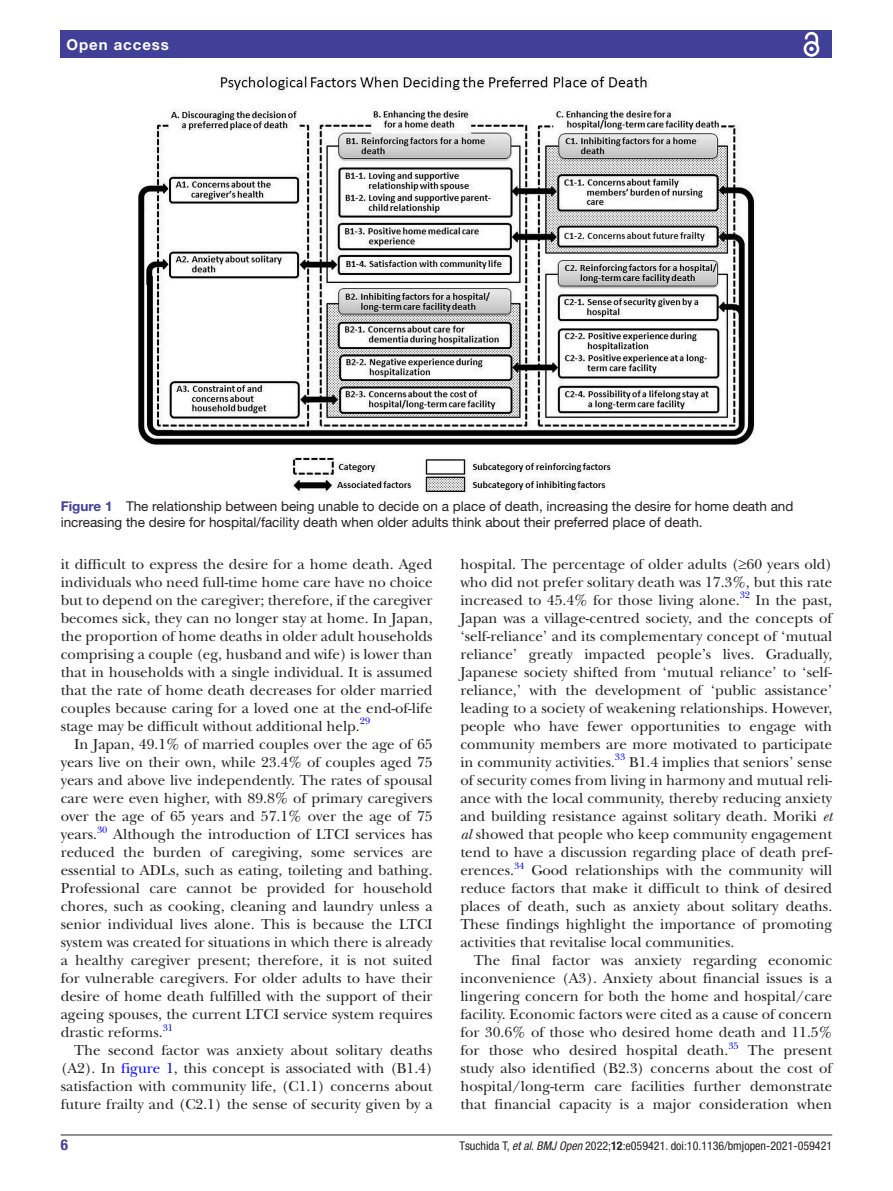
<style>
.page{position:relative;width:893px;height:1191px;background:#fff}
.page>*{position:absolute;margin:0;border:0;box-sizing:border-box;transform-origin:0 0}
.t1{font:15px/18px "New Baskerville";color:#231f20;text-align:justify}
.t2{font:700 15px "Helvetica Neue LT Std";letter-spacing:.065em;color:#fff}
.t3{font:700 condensed 15px "Helvetica Neue LT Std";color:#414099}
.t4{font:13.5px/16.2px "Helvetica Neue LT Std";color:#231f20}
.t5{font:condensed 12px "Helvetica Neue LT Std";color:#231f20}
.t6{font:9.9px "New Baskerville";color:#00f}
.s1{font-weight:700;color:#414099}
.s2{color:#00f}
.s3{font-style:italic}
.s4{font-weight:700}
</style>
<div class="page">
<hr style="left:61px;top:1134px;width:771px;height:1px;background:#231f20">
<div style="left:61px;top:31px;width:771px;height:27px;background:#414099"></div>
<svg style="left:803px;top:31px;width:17px;height:26px"></svg>
<img style="left:138px;top:73px;width:617px;height:420px">
<p class="t2" style="left:66px;top:35px;width:104px">Open access</p>
<p class="t4" style="left:61px;top:498px;width:734px"><span class="s1">Figure 1</span> The relationship between being unable to decide on a place of death, increasing the desire for home death and increasing the desire for hospital/facility death when older adults think about their preferred place of death.</p>
<p class="t1" style="left:61px;top:555px;width:373px">it difficult to express the desire for a home death. Aged individuals who need full-time home care have no choice but to depend on the caregiver; therefore, if the caregiver becomes sick, they can no longer stay at home. In Japan, the proportion of home deaths in older adult households comprising a couple (eg, husband and wife) is lower than that in households with a single individual. It is assumed that the rate of home death decreases for older married couples because caring for a loved one at the end-of-life stage may be difficult without additional help.</p>
<p class="t6" style="left:360px;top:715px;width:12px">29</p>
<p class="t1" style="left:61px;top:735px;width:373px;text-indent:14px">In Japan, 49.1% of married couples over the age of 65 years live on their own, while 23.4% of couples aged 75 years and above live independently. The rates of spousal care were even higher, with 89.8% of primary caregivers over the age of 65 years and 57.1% over the age of 75 years.</p>
<p class="t6" style="left:97px;top:823px;width:12px">30</p>
<p class="t1" style="left:61px;top:825px;width:373px;text-indent:52px">Although the introduction of LTCI services has reduced the burden of caregiving, some services are essential to ADLs, such as eating, toileting and bathing.<br>Professional care cannot be provided for household chores, such as cooking, cleaning and laundry unless a senior individual lives alone. This is because the LTCI system was created for situations in which there is already a healthy caregiver present; therefore, it is not suited for vulnerable caregivers. For older adults to have their desire of home death fulfilled with the support of their ageing spouses, the current LTCI service system requires drastic reforms.<sup>31</sup></p>
<p class="t1" style="left:61px;top:1041px;width:373px;text-indent:14px">The second factor was anxiety about solitary deaths (A2). In <span class="s2">figure 1</span>, this concept is associated with (B1.4) satisfaction with community life, (C1.1) concerns about future frailty and (C2.1) the sense of security given by a</p>
<p class="t1" style="left:460px;top:555px;width:373px">hospital. The percentage of older adults (≥60 years old) who did not prefer solitary death was 17.3%, but this rate increased to 45.4% for those living alone.<sup>32</sup> In the past, Japan was a village-centred society, and the concepts of ‘self-reliance’ and its complementary concept of ‘mutual reliance’ greatly impacted people’s lives. Gradually, Japanese society shifted from ‘mutual reliance’ to ‘self&shy;reliance,’ with the development of ‘public assistance’ leading to a society of weakening relationships. However, people who have fewer opportunities to engage with community members are more motivated to participate in community activities.</p>
<p class="t6" style="left:615px;top:751px;width:12px">33</p>
<p class="t1" style="left:460px;top:753px;width:373px;text-indent:169px">B1.4 implies that seniors’ sense of security comes from living in harmony and mutual reli&shy;ance with the local community, thereby reducing anxiety and building resistance against solitary death. Moriki <span class="s3">et al</span> showed that people who keep community engagement tend to have a discussion regarding place of death pref&shy;erences.</p>
<p class="t6" style="left:514px;top:859px;width:12px">34</p>
<p class="t1" style="left:460px;top:861px;width:373px;text-indent:71px">Good relationships with the community will reduce factors that make it difficult to think of desired places of death, such as anxiety about solitary deaths.<br>These findings highlight the importance of promoting activities that revitalise local communities.</p>
<p class="t1" style="left:460px;top:951px;width:373px;text-indent:14px">The final factor was anxiety regarding economic inconvenience (A3). Anxiety about financial issues is a lingering concern for both the home and hospital/care facility. Economic factors were cited as a cause of concern for 30.6% of those who desired home death and 11.5% for those who desired hospital death.<sup>35</sup></p>
<p class="t1" style="left:460px;top:1041px;width:373px;text-indent:287px">The present study also identified (B2.3) concerns about the cost of hospital/long-term care facilities further demonstrate that financial capacity is a major consideration when</p>
<p class="t3" style="left:61px;top:1135px;width:9px">6</p>
<p class="t5" style="left:459px;top:1138px;width:374px">Tsuchida T, <span class="s3">et al</span>. <span class="s3">BMJ Open</span> 2022;<span class="s4">12</span>:e059421. doi:10.1136/bmjopen-2021-059421</p>
</div>
